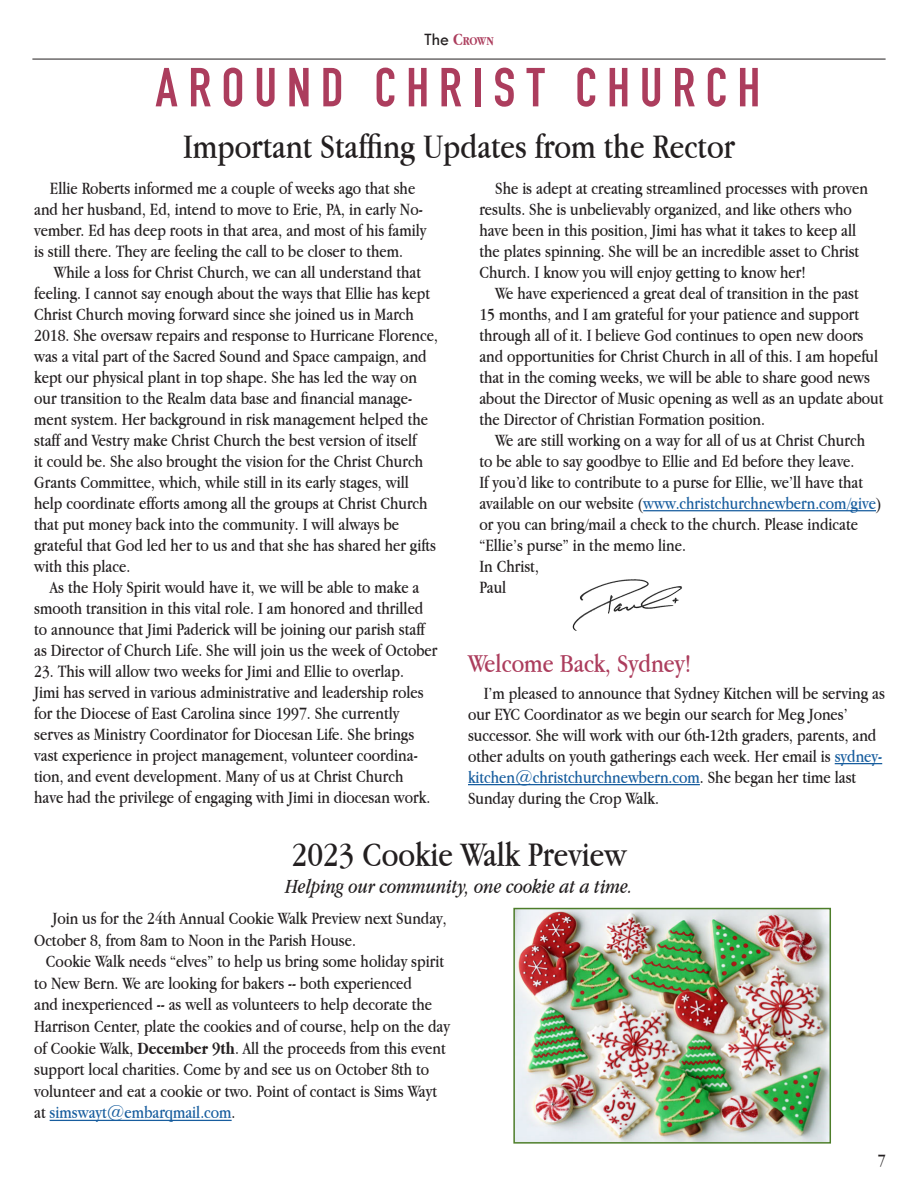
<style>
.page{position:relative;width:918px;height:1188px;background:#fff}
.page>*{position:absolute;margin:0;border:0;box-sizing:border-box;transform-origin:0 0}
.t1{font:700 54px "DIN Condensed";letter-spacing:.185em;color:#ac3d5d}
.t2{font:36px "Apple Garamond";color:#231f20}
.t3{font:27px "Apple Garamond";color:#ac3d5d}
.t4{font:italic 21px "Apple Garamond";color:#231f20}
.t5{font:18px/21px "Apple Garamond";color:#231f20}
.t6{font:700 12.6px "Apple Garamond";color:#ac3d5d}
.s1{font-family:"Tw Cen";font-weight:400;font-size:18px;color:#231f20}
.s2{font-size:18px}
.s3{color:#175d9e}
.s4{font-weight:700}
</style>
<div class="page">
<hr style="left:32px;top:59px;width:854px;height:1px;background:#231f20">
<hr style="left:643px;top:510px;width:233px;height:1px;background:#175d9e">
<hr style="left:835px;top:763px;width:47px;height:1px;background:#175d9e">
<hr style="left:468px;top:784px;width:232px;height:1px;background:#175d9e">
<hr style="left:50px;top:1120px;width:182px;height:1px;background:#175d9e">
<img style="left:516px;top:911px;width:312px;height:230px">
<div style="left:513px;top:908px;width:318px;height:236px;border:2px solid #4d7d29"></div>
<img style="left:572px;top:579px;width:110px;height:52px">
<p class="t6" style="left:424px;top:34px;width:71px"><span class="s1">The</span> <span class="s2">C</span>ROWN</p>
<p class="t1" style="left:156px;top:51px;width:606px">AROUND CHRIST CHURCH</p>
<p class="t2" style="left:183px;top:125px;width:553px">Important Staffing Updates from the Rector</p>
<p class="t5" style="left:34px;top:177px;width:394px;text-indent:16px">Ellie Roberts informed me a couple of weeks ago that she and her husband, Ed, intend to move to Erie, PA, in early No&shy;vember. Ed has deep roots in that area, and most of his family is still there. They are feeling the call to be closer to them.</p>
<p class="t5" style="left:34px;top:261px;width:405px;text-indent:20px">While a loss for Christ Church, we can all understand that feeling. I cannot say enough about the ways that Ellie has kept Christ Church moving forward since she joined us in March 2018. She oversaw repairs and response to Hurricane Florence, was a vital part of the Sacred Sound and Space campaign, and kept our physical plant in top shape. She has led the way on our transition to the Realm data base and financial manage&shy;ment system. Her background in risk management helped the staff and Vestry make Christ Church the best version of itself<br>it could be. She also brought the vision for the Christ Church Grants Committee, which, while still in its early stages, will help coordinate efforts among all the groups at Christ Church that put money back into the community. I will always be grateful that God led her to us and that she has shared her gifts with this place.</p>
<p class="t5" style="left:34px;top:576px;width:405px;text-indent:16px">As the Holy Spirit would have it, we will be able to make a smooth transition in this vital role. I am honored and thrilled to announce that Jimi Paderick will be joining our parish staff as Director of Church Life. She will join us the week of October</p>
<p class="t5" style="left:34px;top:660px;width:371px">23. This will allow two weeks for Jimi and Ellie to overlap.</p>
<p class="t5" style="left:34px;top:681px;width:398px">Jimi has served in various administrative and leadership roles for the Diocese of East Carolina since 1997. She currently serves as Ministry Coordinator for Diocesan Life. She brings vast experience in project management, volunteer coordina&shy;tion, and event development. Many of us at Christ Church have had the privilege of engaging with Jimi in diocesan work.</p>
<p class="t5" style="left:479px;top:177px;width:390px;text-indent:16px">She is adept at creating streamlined processes with proven results. She is unbelievably organized, and like others who have been in this position, Jimi has what it takes to keep all the plates spinning. She will be an incredible asset to Christ Church. I know you will enjoy getting to know her!</p>
<p class="t5" style="left:479px;top:282px;width:406px;text-indent:16px">We have experienced a great deal of transition in the past<br>15 months, and I am grateful for your patience and support through all of it. I believe God continues to open new doors and opportunities for Christ Church in all of this. I am hopeful that in the coming weeks, we will be able to share good news about the Director of Music opening as well as an update about the Director of Christian Formation position.</p>
<p class="t5" style="left:479px;top:429px;width:404px;text-indent:16px">We are still working on a way for all of us at Christ Church to be able to say goodbye to Ellie and Ed before they leave.<br>If you’d like to contribute to a purse for Ellie, we’ll have that available on our website (<span class="s3">www.christchurchnewbern.com/give</span>) or you can bring/mail a check to the church. Please indicate “Ellie’s purse” in the memo line.</p>
<p class="t5" style="left:479px;top:555px;width:61px">In Christ,</p>
<p class="t5" style="left:479px;top:576px;width:28px">Paul</p>
<p class="t3" style="left:468px;top:647px;width:225px">Welcome Back, Sydney!</p>
<p class="t5" style="left:468px;top:682px;width:418px;text-indent:16px">I’m pleased to announce that Sydney Kitchen will be serving as our EYC Coordinator as we begin our search for Meg Jones’ successor. She will work with our 6th-12th graders, parents, and other adults on youth gatherings each week. Her email is <span class="s3">sydney&shy;kitchen@christchurchnewbern.com</span>. She began her time last Sunday during the Crop Walk.</p>
<p class="t2" style="left:292px;top:833px;width:336px">2023 Cookie Walk Preview</p>
<p class="t4" style="left:285px;top:874px;width:349px">Helping our community, one cookie at a time.</p>
<p class="t5" style="left:34px;top:907px;width:414px;line-height:21.6px;text-indent:18px">Join us for the 24th Annual Cookie Walk Preview next Sunday,<br>October 8, from 8am to Noon in the Parish House.</p>
<p class="t5" style="left:34px;top:950px;width:417px;line-height:21.6px;text-indent:12px">Cookie Walk needs “elves” to help us bring some holiday spirit to New Bern. We are looking for bakers -- both experienced<br>and inexperienced -- as well as volunteers to help decorate the Harrison Center, plate the cookies and of course, help on the day of Cookie Walk, <span class="s4">December 9th</span>. All the proceeds from this event support local charities. Come by and see us on October 8th to volunteer and eat a cookie or two. Point of contact is Sims Wayt at <span class="s3">simswayt@embarqmail.com</span>.</p>
<p class="t5" style="left:878px;top:1149px;width:9px">7</p>
</div>
